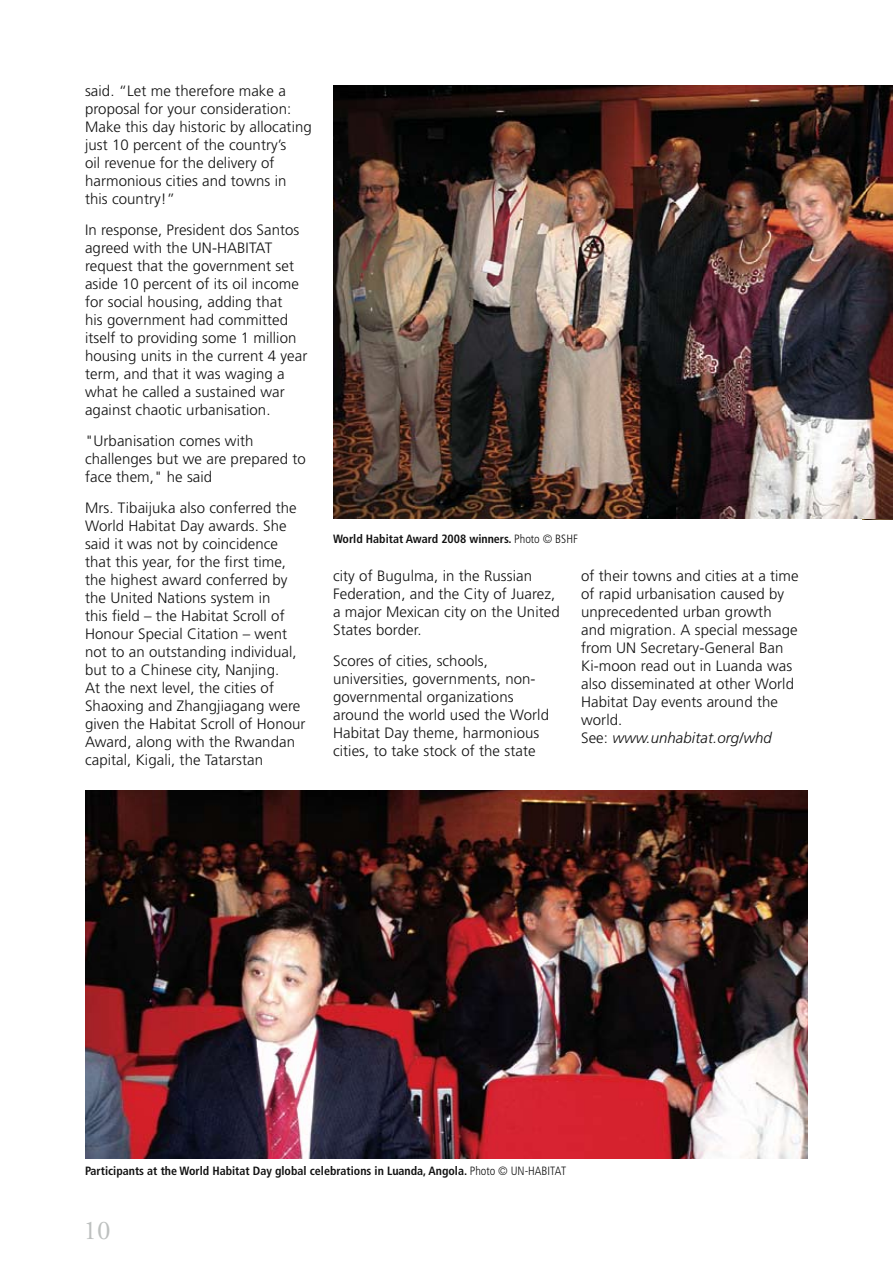
<style>
.page{position:relative;width:893px;height:1263px;background:#fff}
.page>*{position:absolute;margin:0;border:0;box-sizing:border-box;transform-origin:0 0}
.t1{font:27px "Adobe Garamond Pro";color:#bdc0bf}
.t2{font:300 15px/18px "Frutiger";letter-spacing:.005em;color:#121212}
.t3{font:700 condensed 12px "Frutiger";color:#121212}
.s1{font-weight:300}
.s2{font-style:italic}
</style>
<div class="page">
<img style="left:85px;top:790px;width:723px;height:369px">
<img style="left:333px;top:85px;width:560px;height:434px">
<p class="t2" style="left:85px;top:82px;width:228px">said. “Let me therefore make a proposal for your consideration:<br>Make this day historic by allocating just 10 percent of the country’s<br>oil revenue for the delivery of harmonious cities and towns in this country!”</p>
<p class="t2" style="left:85px;top:221px;width:224px">In response, President dos Santos agreed with the UN-HABITAT request that the government set aside 10 percent of its oil income for social housing, adding that<br>his government had committed itself to providing some 1 million housing units in the current 4 year term, and that it was waging a what he called a sustained war against chaotic urbanisation.</p>
<p class="t2" style="left:85px;top:432px;width:222px">"Urbanisation comes with challenges but we are prepared to face them," he said</p>
<p class="t2" style="left:85px;top:499px;width:222px">Mrs. Tibaijuka also conferred the<br>World Habitat Day awards. She said it was not by coincidence that this year, for the first time, the highest award conferred by the United Nations system in<br>this field – the Habitat Scroll of<br>Honour Special Citation – went not to an outstanding individual, but to a Chinese city, Nanjing.<br>At the next level, the cities of<br>Shaoxing and Zhangjiagang were given the Habitat Scroll of Honour<br>Award, along with the Rwandan capital, Kigali, the Tatarstan</p>
<p class="t3" style="left:333px;top:532px;width:246px">World Habitat Award 2008 winners. <span class="s1">Photo © BSHF</span></p>
<p class="t2" style="left:333px;top:567px;width:228px">city of Bugulma, in the Russian<br>Federation, and the City of Juarez, a major Mexican city on the United<br>States border.</p>
<p class="t2" style="left:333px;top:652px;width:217px">Scores of cities, schools, universities, governments, non&shy;governmental organizations around the world used the World<br>Habitat Day theme, harmonious cities, to take stock of the state</p>
<p class="t2" style="left:581px;top:567px;width:219px">of their towns and cities at a time of rapid urbanisation caused by unprecedented urban growth and migration. A special message from UN Secretary-General Ban<br>Ki-moon read out in Luanda was also disseminated at other World<br>Habitat Day events around the world.<br>See: <span class="s2">www.unhabitat.org/whd</span></p>
<p class="t3" style="left:85px;top:1163px;width:483px">Participants at the World Habitat Day global celebrations in Luanda, Angola. <span class="s1">Photo © UN-HABITAT</span></p>
<h1 class="t1" style="left:84px;top:1214px;width:28px">10</h1>
</div>
